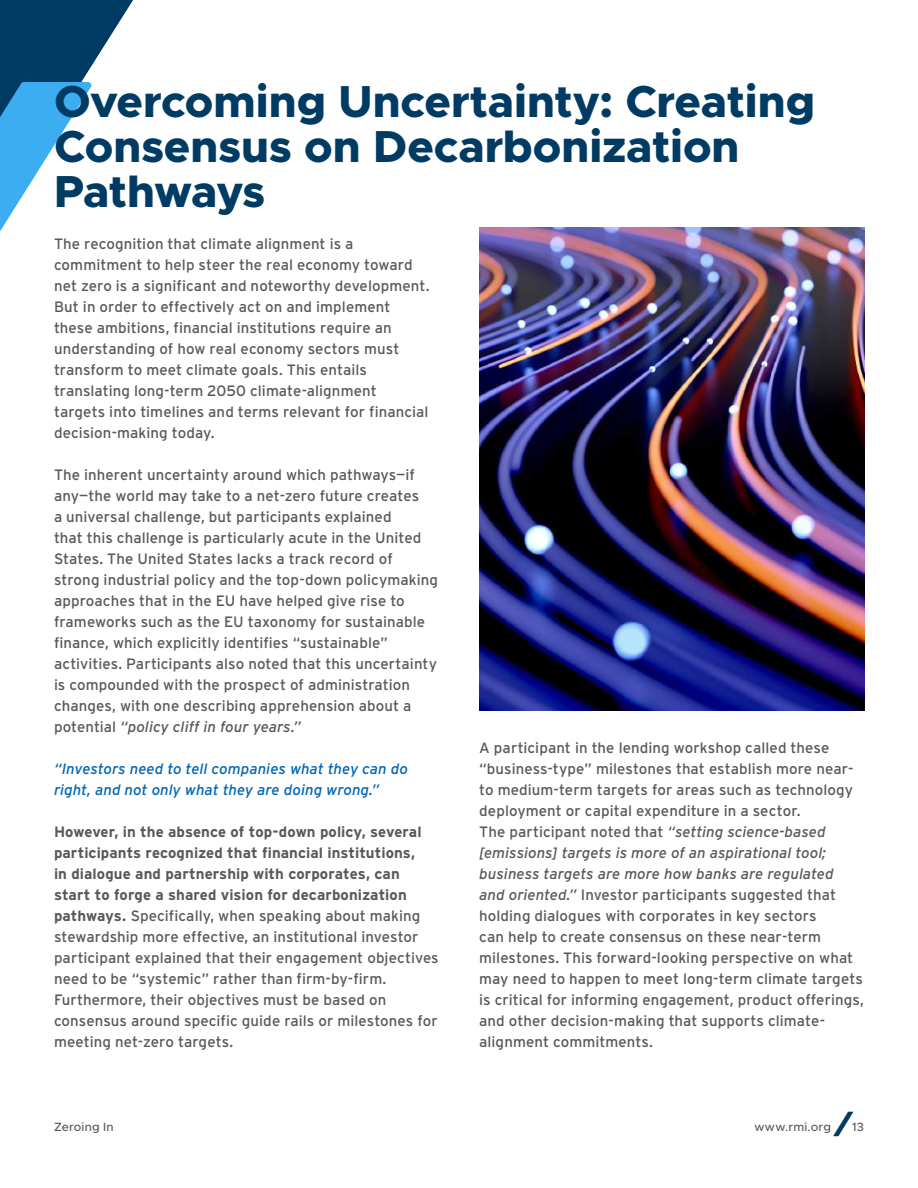
<style>
.page{position:relative;width:918px;height:1188px;background:#fff}
.page>*{position:absolute;margin:0;border:0;box-sizing:border-box;transform-origin:0 0}
.t1{font:800 45px/45px "Metropolis";letter-spacing:-.005em;color:#003b63}
.t2{font:italic 800 30px "Metropolis";color:#003b63}
.t3{font:15px/21px "Interstate";letter-spacing:.005em;color:#58595b}
.t4{font:italic 15px/21px "Interstate";letter-spacing:.005em;color:#0066b3}
.t5{font:500 12px "Metropolis";letter-spacing:.02em;color:#58595b}
.s1{font-style:italic}
.s2{font-weight:700}
</style>
<div class="page">
<svg style="left:0;top:0;width:133px;height:232px"></svg>
<img style="left:479px;top:228px;width:385px;height:483px">
<h1 class="t1" style="left:54px;top:79px;width:763px">Overcoming Uncertainty: Creating<br>Consensus on Decarbonization<br>Pathways</h1>
<p class="t3" style="left:54px;top:233px;width:377px">The recognition that climate alignment is a commitment to help steer the real economy toward net zero is a significant and noteworthy development.<br>But in order to effectively act on and implement these ambitions, financial institutions require an understanding of how real economy sectors must transform to meet climate goals. This entails translating long-term 2050 climate-alignment targets into timelines and terms relevant for financial decision-making today.</p>
<p class="t3" style="left:54px;top:464px;width:386px">The inherent uncertainty around which pathways—if any—the world may take to a net-zero future creates<br>a universal challenge, but participants explained<br>that this challenge is particularly acute in the United States. The United States lacks a track record of strong industrial policy and the top-down policymaking approaches that in the EU have helped give rise to frameworks such as the EU taxonomy for sustainable finance, which explicitly identifies “sustainable” activities. Participants also noted that this uncertainty is compounded with the prospect of administration changes, with one describing apprehension about a potential <span class="s1">“policy cliff in four years.”</span></p>
<p class="t4" style="left:54px;top:758px;width:355px">“Investors need to tell companies what they can do right, and not only what they are doing wrong.”</p>
<p class="t3" style="left:54px;top:821px;width:386px"><span class="s2">However, in the absence of top-down policy, several participants recognized that financial institutions,<br>in dialogue and partnership with corporates, can start to forge a shared vision for decarbonization pathways.</span> Specifically, when speaking about making stewardship more effective, an institutional investor participant explained that their engagement objectives need to be “systemic” rather than firm-by-firm.<br>Furthermore, their objectives must be based on consensus around specific guide rails or milestones for meeting net-zero targets.</p>
<p class="t3" style="left:479px;top:737px;width:386px">A participant in the lending workshop called these “business-type” milestones that establish more near&shy;to medium-term targets for areas such as technology deployment or capital expenditure in a sector.<br>The participant noted that <span class="s1">“setting science-based [emissions] targets is more of an aspirational tool; business targets are more how banks are regulated<br>and oriented.”</span> Investor participants suggested that holding dialogues with corporates in key sectors<br>can help to create consensus on these near-term milestones. This forward-looking perspective on what may need to happen to meet long-term climate targets is critical for informing engagement, product offerings, and other decision-making that supports climate&shy;alignment commitments.</p>
<p class="t5" style="left:54px;top:1119px;width:61px">Zeroing In</p>
<p class="t5" style="left:755px;top:1119px;width:78px">www.rmi.org</p>
<h2 class="t2" style="left:835px;top:1105px;width:23px">/</h2>
<p class="t5" style="left:852px;top:1119px;width:13px">13</p>
</div>
